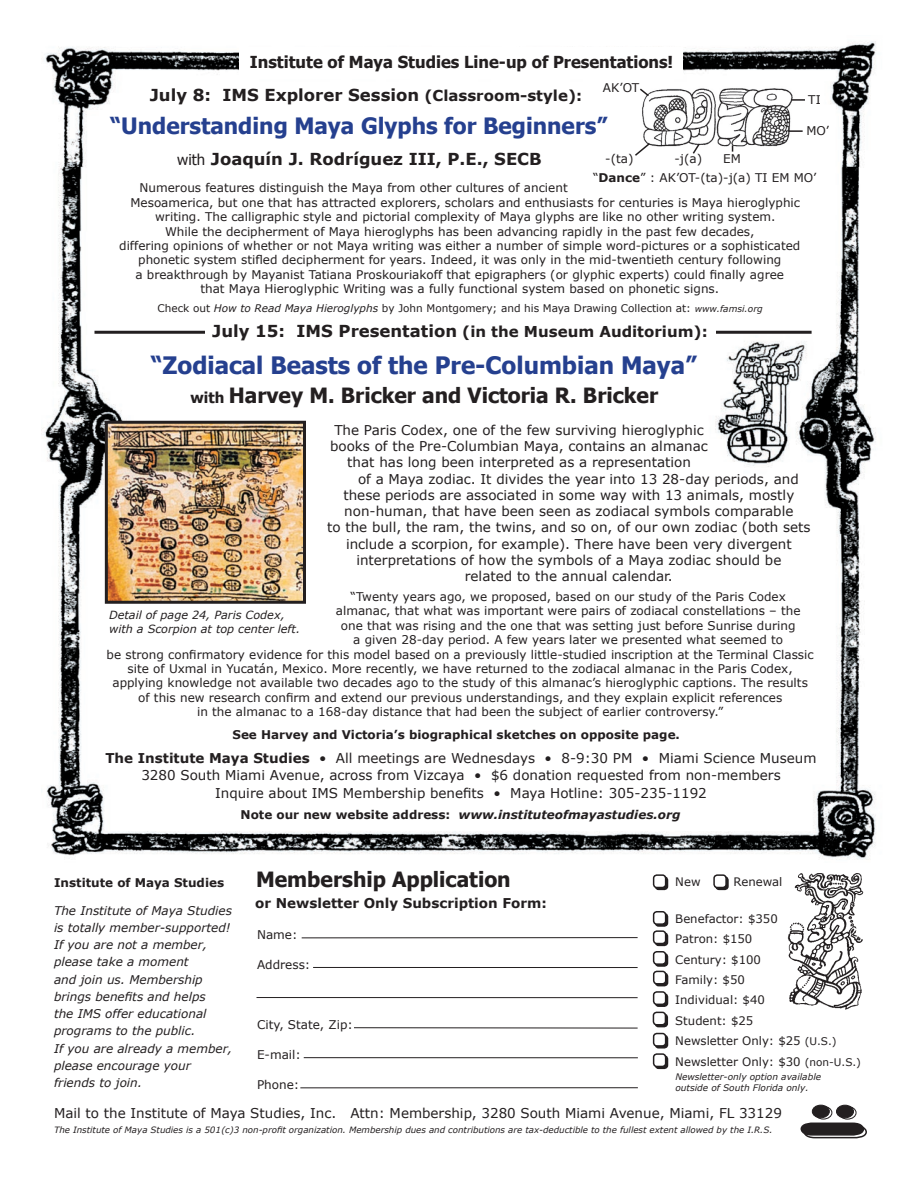
<style>
.page{position:relative;width:918px;height:1188px;background:#fff}
.page>*{position:absolute;margin:0;border:0;box-sizing:border-box;transform-origin:0 0}
.t1{font:700 24px "Tahoma";color:#25408f}
.t2{font:700 22.5px "Tahoma";color:#25408f}
.t3{font:700 21px "Tahoma";color:#231f20}
.t4{font:700 16.5px "Verdana";color:#231f20}
.t5{font:700 16.5px "Tahoma";color:#231f20}
.t6{font:700 15px "Verdana";color:#231f20}
.t7{font:13.5px/17.2px "Verdana";color:#231f20;text-align:center}
.t8{font:700 13.5px "Verdana";color:#231f20}
.t9{font:12px/14.4px "Verdana";color:#231f20;text-align:center}
.t10{font:italic 12px/17.2px "Verdana";color:#231f20}
.t11{font:700 12px "Verdana";color:#231f20}
.t12{font:italic 700 12px "Verdana";color:#231f20}
.t13{font:11.7px/20.4px "Verdana";color:#231f20}
.t14{font:italic 11.25px/13.5px "Verdana";color:#231f20}
.t15{font:10.5px "Verdana";color:#231f20}
.t16{font:italic 9px/10.8px "Verdana";color:#231f20}
.t17{font:italic 8.7px "Verdana";color:#231f20}
.s1{font-size:15px}
.s2{font-family:"Tahoma";font-weight:400;font-size:15px}
.s3{font-weight:700}
.s4{font-style:italic}
.s5{font-style:italic;font-size:9px}
.s6{font-size:16.5px}
.s7{font-style:normal}
.s8{font-size:10.5px}
</style>
<div class="page">
<img style="left:41px;top:41px;width:835px;height:819px">
<svg style="left:800px;top:1122px;width:67px;height:16px"></svg>
<div style="left:815px;top:1106px;width:17px;height:13px;border:1px solid #231f20;border-radius:50%"></div>
<div style="left:812px;top:1105px;width:17px;height:13px;background:#231f20;border-radius:50%"></div>
<div style="left:812px;top:1105px;width:18px;height:13px;border:1px solid #231f20;border-radius:50%"></div>
<div style="left:839px;top:1106px;width:17px;height:13px;border:1px solid #231f20;border-radius:50%"></div>
<div style="left:836px;top:1105px;width:18px;height:13px;background:#231f20;border-radius:50%"></div>
<div style="left:836px;top:1105px;width:18px;height:13px;border:1px solid #231f20;border-radius:50%"></div>
<hr style="left:302px;top:937px;width:336px;height:1px;background:#231f20">
<hr style="left:313px;top:967px;width:325px;height:1px;background:#231f20">
<hr style="left:257px;top:997px;width:381px;height:1px;background:#231f20">
<hr style="left:354px;top:1027px;width:284px;height:1px;background:#231f20">
<hr style="left:304px;top:1057px;width:334px;height:1px;background:#231f20">
<hr style="left:300px;top:1087px;width:338px;height:1px;background:#231f20">
<svg style="left:652px;top:874px;width:17px;height:15px"></svg>
<svg style="left:713px;top:874px;width:16px;height:15px"></svg>
<svg style="left:652px;top:911px;width:17px;height:157px"></svg>
<img style="left:787px;top:873px;width:77px;height:137px">
<hr style="left:95px;top:331px;width:717px;height:3px;background:#231f20">
<div style="left:205px;top:325px;width:511px;height:21px;background:#fff"></div>
<div style="left:239px;top:47px;width:444px;height:32px;background:#fff"></div>
<img style="left:639px;top:87px;width:157px;height:62px">
<svg style="left:788px;top:130px;width:15px;height:2px"></svg>
<svg style="left:791px;top:99px;width:14px;height:2px"></svg>
<svg style="left:638px;top:87px;width:13px;height:11px"></svg>
<svg style="left:633px;top:142px;width:18px;height:15px"></svg>
<svg style="left:691px;top:143px;width:10px;height:12px"></svg>
<img style="left:109px;top:425px;width:193px;height:175px">
<div style="left:105px;top:421px;width:201px;height:183px;border:3px solid #231f20"></div>
<h3 class="t5" style="left:250px;top:52px;width:425px">Institute of Maya Studies Line-up of Presentations!</h3>
<h3 class="t4" style="left:150px;top:85px;width:434px">July 8: IMS Explorer Session <span class="s1">(Classroom-style):</span></h3>
<p class="t9" style="left:603px;top:80px;width:38px">AK’OT</p>
<h2 class="t2" style="left:110px;top:112px;width:499px">“Understanding Maya Glyphs for Beginners”</h2>
<h3 class="t4" style="left:177px;top:148px;width:366px"><span class="s2">with</span> Joaquín J. Rodríguez III, P.E., SECB</h3>
<p class="t9" style="left:605px;top:151px;width:30px">-(ta)</p>
<p class="t9" style="left:674px;top:151px;width:29px">-j(a)</p>
<p class="t9" style="left:723px;top:151px;width:19px">EM</p>
<p class="t9" style="left:808px;top:92px;width:14px">TI</p>
<p class="t9" style="left:806px;top:123px;width:24px">MO’</p>
<p class="t9" style="left:140px;top:180px;width:430px">Numerous features distinguish the Maya from other cultures of ancient</p>
<p class="t9" style="left:593px;top:170px;width:225px">“<span class="s3">Dance</span>” : AK’OT-(ta)-j(a) TI EM MO’</p>
<p class="t9" style="left:131px;top:195px;width:671px">Mesoamerica, but one that has attracted explorers, scholars and enthusiasts for centuries is Maya hieroglyphic writing. The calligraphic style and pictorial complexity of Maya glyphs are like no other writing system.</p>
<p class="t9" style="left:119px;top:224px;width:683px">While the decipherment of Maya hieroglyphs has been advancing rapidly in the past few decades,<br>differing opinions of whether or not Maya writing was either a number of simple word-pictures or a sophisticated phonetic system stifled decipherment for years. Indeed, it was only in the mid-twentieth century following<br>a breakthrough by Mayanist Tatiana Proskouriakoff that epigraphers (or glyphic experts) could finally agree<br>that Maya Hieroglyphic Writing was a fully functional system based on phonetic signs.</p>
<p class="t15" style="left:157px;top:301px;width:607px">Check out <span class="s4">How to Read Maya Hieroglyphs</span> by John Montgomery; and his Maya Drawing Collection at: <span class="s5">www.famsi.org</span></p>
<p class="t6" style="left:212px;top:322px;width:497px"><span class="s6">July 15: IMS Presentation</span> (in the Museum Auditorium):</p>
<h1 class="t1" style="left:151px;top:350px;width:548px">“Zodiacal Beasts of the Pre-Columbian Maya”</h1>
<h3 class="t3" style="left:191px;top:382px;width:469px"><span class="s1">with</span> Harvey M. Bricker and Victoria R. Bricker</h3>
<p class="t7" style="left:330px;top:421px;width:379px;line-height:16.2px">The Paris Codex, one of the few surviving hieroglyphic books of the Pre-Columbian Maya, contains an almanac that has long been interpreted as a representation</p>
<p class="t14" style="left:109px;top:608px;width:192px">Detail of page 24, Paris Codex, with a Scorpion at top center left.</p>
<p class="t7" style="left:358px;top:470px;width:442px">of a Maya zodiac. It divides the year into 13 28-day periods, and</p>
<p class="t7" style="left:343px;top:486px;width:452px">these periods are associated in some way with 13 animals, mostly</p>
<p class="t7" style="left:344px;top:502px;width:451px">non-human, that have been seen as zodiacal symbols comparable</p>
<p class="t7" style="left:327px;top:518px;width:485px">to the bull, the ram, the twins, and so on, of our own zodiac (both sets</p>
<p class="t7" style="left:346px;top:535px;width:447px">include a scorpion, for example). There have been very divergent</p>
<p class="t7" style="left:356px;top:551px;width:427px">interpretations of how the symbols of a Maya zodiac should be</p>
<p class="t7" style="left:465px;top:567px;width:210px">related to the annual calendar.</p>
<p class="t9" style="left:336px;top:589px;width:466px">“Twenty years ago, we proposed, based on our study of the Paris Codex almanac, that what was important were pairs of zodiacal constellations – the one that was rising and the one that was setting just before Sunrise during a given 28-day period. A few years later we presented what seemed to</p>
<p class="t9" style="left:107px;top:647px;width:709px">be strong confirmatory evidence for this model based on a previously little-studied inscription at the Terminal Classic site of Uxmal in Yucatán, Mexico. More recently, we have returned to the zodiacal almanac in the Paris Codex, applying knowledge not available two decades ago to the study of this almanac’s hieroglyphic captions. The results of this new research confirm and extend our previous understandings, and they explain explicit references<br>in the almanac to a 168-day distance that had been the subject of earlier controversy.”</p>
<p class="t11" style="left:233px;top:727px;width:449px">See Harvey and Victoria’s biographical sketches on opposite page.</p>
<p class="t7" style="left:105px;top:749px;width:713px"><span class="s3">The Institute Maya Studies</span> • All meetings are Wednesdays • 8-9:30 PM • Miami Science Museum<br>3280 South Miami Avenue, across from Vizcaya • $6 donation requested from non-members<br>Inquire about IMS Membership benefits • Maya Hotline: 305-235-1192</p>
<p class="t12" style="left:241px;top:807px;width:441px"><span class="s7">Note our new website address:</span> www.instituteofmayastudies.org</p>
<h3 class="t3" style="left:256px;top:866px;width:256px">Membership Application</h3>
<p class="t13" style="left:675px;top:871px;width:27px">New</p>
<p class="t13" style="left:734px;top:871px;width:50px">Renewal</p>
<p class="t13" style="left:675px;top:908px;width:187px">Benefactor: $350<br>Patron: $150<br>Century: $100<br>Family: $50<br>Individual: $40<br>Student: $25<br>Newsletter Only: $25 <span class="s8">(U.S.)<br></span>Newsletter Only: $30 <span class="s8">(non-U.S.)</span></p>
<p class="t16" style="left:675px;top:1071px;width:147px">Newsletter-only option available outside of South Florida only.</p>
<p class="t11" style="left:54px;top:875px;width:172px">Institute of Maya Studies</p>
<p class="t8" style="left:255px;top:895px;width:293px">or Newsletter Only Subscription Form:</p>
<p class="t10" style="left:54px;top:901px;width:180px">The Institute of Maya Studies is totally member-supported!<br>If you are not a member, please take a moment<br>and join us. Membership brings benefits and helps<br>the IMS offer educational programs to the public.<br>If you are already a member, please encourage your friends to join.</p>
<p class="t7" style="left:54px;top:1104px;width:729px">Mail to the Institute of Maya Studies, Inc. Attn: Membership, 3280 South Miami Avenue, Miami, FL 33129</p>
<p class="t17" style="left:54px;top:1124px;width:720px">The Institute of Maya Studies is a 501 (c)3 non-profit organization. Membership dues and contributions are tax-deductible to the fullest extent allowed by the I.R.S.</p>
<p class="t9" style="left:257px;top:927px;width:42px">Name:</p>
<p class="t9" style="left:257px;top:957px;width:55px">Address:</p>
<p class="t9" style="left:257px;top:1017px;width:97px">City, State, Zip:</p>
<p class="t9" style="left:257px;top:1047px;width:45px">E-mail:</p>
<p class="t9" style="left:257px;top:1077px;width:44px">Phone:</p>
</div>
